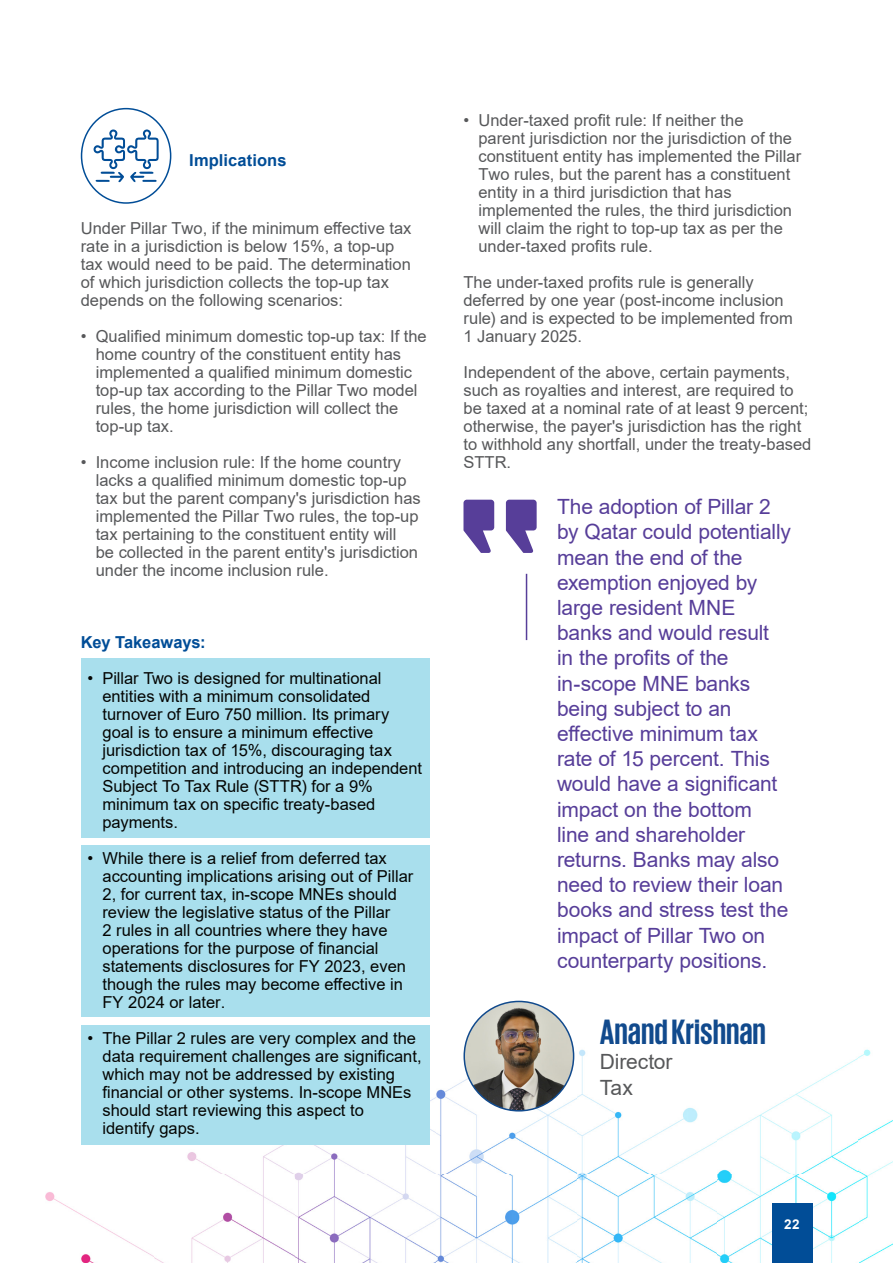
<style>
.page{position:relative;width:893px;height:1263px;background:#fff}
.page>*{position:absolute;margin:0;border:0;box-sizing:border-box;transform-origin:0 0}
.Highlight-_Cobalt_blue{font:700 36px "KPMG";color:#114a8d}
.Highlight-_Cobalt_blue-2{font:21px/25.2px "Arial";letter-spacing:-.005em;color:#573e99}
.Highlight-_Cobalt_blue-3{font:21px/25.2px "Arial";letter-spacing:-.005em;color:#57585a}
.Body_Text{font:16.5px/18px "Arial";color:#57585a}
.Body_Text-2{font:16.5px/18px "Arial";color:#040503}
.Body_Text-3{font:700 16.5px "Arial";letter-spacing:.005em;color:#014d97}
.t1{font:700 13.5px "Arial";color:#fff}
</style>
<div class="page">
<img style="left:45px;top:1040px;width:848px;height:223px">
<div style="left:81px;top:108px;width:90px;height:96px;border:2px solid #014d97;border-radius:50%"></div>
<svg style="left:93px;top:129px;width:66px;height:53px"></svg>
<div style="left:81px;top:658px;width:348px;height:179px;background:#a9dfed"></div>
<div style="left:81px;top:845px;width:348px;height:172px;background:#a9dfed"></div>
<div style="left:81px;top:1024px;width:348px;height:120px;background:#a9dfed"></div>
<svg style="left:506px;top:500px;width:31px;height:53px"></svg>
<svg style="left:463px;top:500px;width:31px;height:53px"></svg>
<hr style="left:526px;top:574px;width:1px;height:66px;background:#573e99">
<img style="left:464px;top:1001px;width:110px;height:110px;border-radius:55px">
<div style="left:463px;top:1001px;width:111px;height:110px;border:2px solid #114a8d;border-radius:50%"></div>
<div style="left:772px;top:1203px;width:40px;height:60px;background:#014d97"></div>
<p class="Body_Text-3" style="left:189px;top:148px;width:99px">Implications</p>
<p class="Body_Text" style="left:81px;top:219px;width:332px">Under Pillar Two, if the minimum effective tax rate in a jurisdiction is below 15%, a top-up tax would need to be paid. The determination of which jurisdiction collects the top-up tax depends on the following scenarios:</p>
<p class="Body_Text" style="left:96px;top:327px;width:333px;text-indent:-15px">• Qualified minimum domestic top-up tax: If the home country of the constituent entity has implemented a qualified minimum domestic top-up tax according to the Pillar Two model rules, the home jurisdiction will collect the top-up tax.</p>
<p class="Body_Text" style="left:96px;top:453px;width:327px;text-indent:-15px">• Income inclusion rule: If the home country lacks a qualified minimum domestic top-up tax but the parent company's jurisdiction has implemented the Pillar Two rules, the top-up tax pertaining to the constituent entity will<br>be collected in the parent entity's jurisdiction under the income inclusion rule.</p>
<p class="Body_Text-3" style="left:81px;top:631px;width:126px">Key Takeaways:</p>
<p class="Body_Text-2" style="left:102px;top:669px;width:321px;text-indent:-15px">• Pillar Two is designed for multinational entities with a minimum consolidated turnover of Euro 750 million. Its primary goal is to ensure a minimum effective jurisdiction tax of 15%, discouraging tax competition and introducing an independent Subject To Tax Rule (STTR) for a 9% minimum tax on specific treaty-based payments.</p>
<p class="Body_Text-2" style="left:102px;top:849px;width:312px;text-indent:-15px">• While there is a relief from deferred tax accounting implications arising out of Pillar 2, for current tax, in-scope MNEs should review the legislative status of the Pillar<br>2 rules in all countries where they have operations for the purpose of financial statements disclosures for FY 2023, even though the rules may become effective in FY 2024 or later.</p>
<p class="Body_Text-2" style="left:102px;top:1029px;width:321px;text-indent:-15px">• The Pillar 2 rules are very complex and the data requirement challenges are significant, which may not be addressed by existing financial or other systems. In-scope MNEs should start reviewing this aspect to<br>identify gaps.</p>
<p class="Body_Text" style="left:478px;top:111px;width:324px;text-indent:-15px">• Under-taxed profit rule: If neither the<br>parent jurisdiction nor the jurisdiction of the constituent entity has implemented the Pillar Two rules, but the parent has a constituent entity in a third jurisdiction that has implemented the rules, the third jurisdiction will claim the right to top-up tax as per the under-taxed profits rule.</p>
<p class="Body_Text" style="left:463px;top:273px;width:331px">The under-taxed profits rule is generally deferred by one year (post-income inclusion rule) and is expected to be implemented from 1 January 2025.</p>
<p class="Body_Text" style="left:463px;top:363px;width:349px">Independent of the above, certain payments, such as royalties and interest, are required to be taxed at a nominal rate of at least 9 percent; otherwise, the payer's jurisdiction has the right to withhold any shortfall, under the treaty-based STTR.</p>
<p class="Highlight-_Cobalt_blue-2" style="left:557px;top:494px;width:236px">The adoption of Pillar 2 by Qatar could potentially mean the end of the exemption enjoyed by large resident MNE banks and would result<br>in the profits of the in-scope MNE banks being subject to an effective minimum tax rate of 15 percent. This would have a significant impact on the bottom<br>line and shareholder returns. Banks may also need to review their loan books and stress test the impact of Pillar Two on counterparty positions.</p>
<p class="Highlight-_Cobalt_blue" style="left:600px;top:1014px;width:168px">Anand Krishnan</p>
<p class="Highlight-_Cobalt_blue-3" style="left:600px;top:1049px;width:74px">Director<br>Tax</p>
<p class="t1" style="left:784px;top:1215px;width:17px">22</p>
</div>
